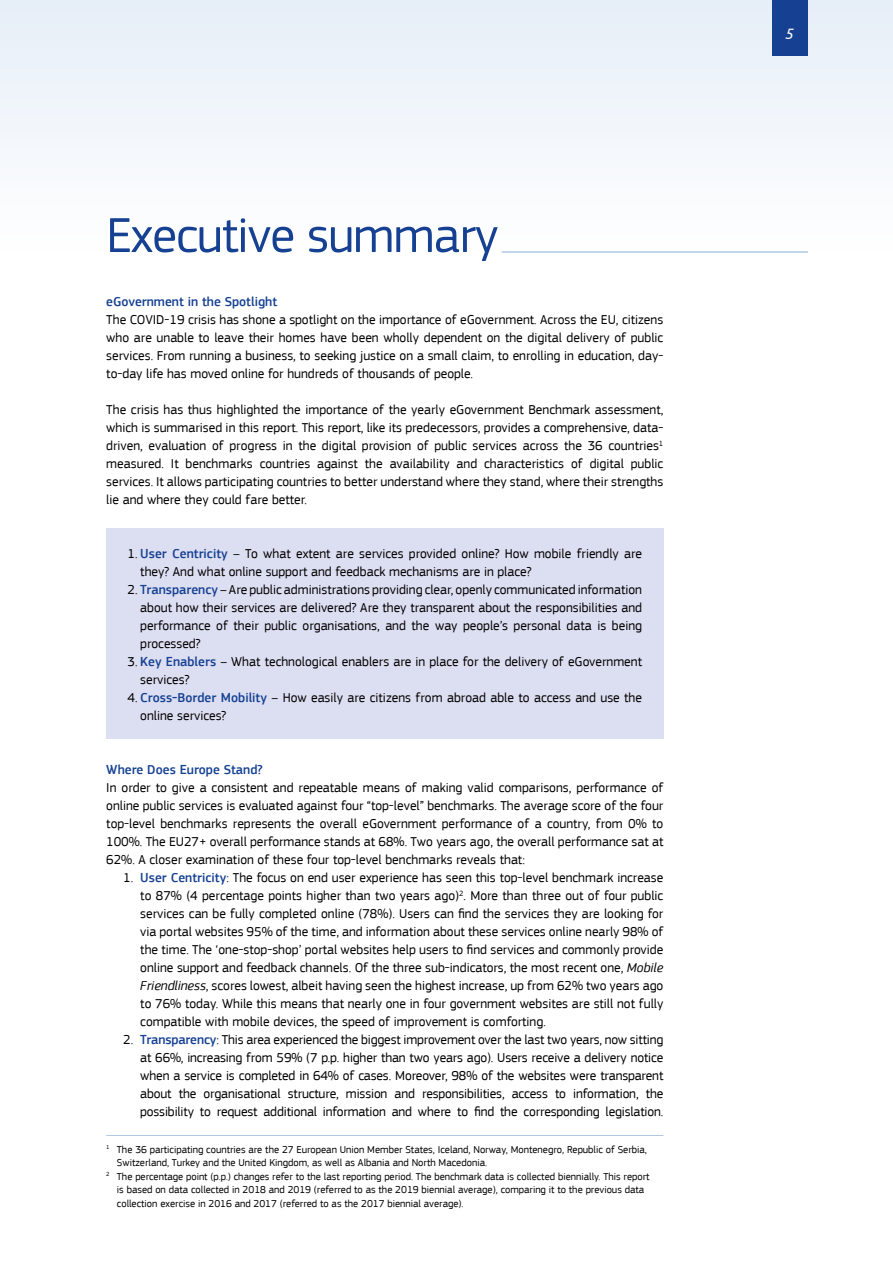
<style>
.page{position:relative;width:893px;height:1263px;background:#fff}
.page>*{position:absolute;margin:0;border:0;box-sizing:border-box;transform-origin:0 0}
.t1{font:51px "EC Square Sans Pro";letter-spacing:-.02em;color:#164193}
.t2{font:italic 15px "Ubuntu";color:#fff}
.t3{font:13.5px/18px "EC Square Sans Pro";color:#000;text-align:justify}
.t4{font:500 13.5px "EC Square Sans Pro";color:#164193}
.t5{font:10.5px "EC Square Sans Pro";color:#000}
.s1{font-weight:500;color:#164193}
.s2{font-style:italic}
</style>
<div class="page">
<div style="left:0;top:0;width:893px;height:252px;background:#f2f6fb"></div>
<div style="left:772px;top:0;width:36px;height:55px;background:#164193"></div>
<div style="left:106px;top:528px;width:557px;height:211px;background:#dcdef1"></div>
<hr style="left:502px;top:251px;width:306px;height:2px;background:#aecae7">
<hr style="left:0;top:0;width:1px;height:634px;background:#fff">
<hr style="left:106px;top:1135px;width:557px;height:1px;background:#aecae7">
<h1 class="t1" style="left:106px;top:205px;width:394px">Executive summary</h1>
<p class="t4" style="left:106px;top:294px;width:172px">eGovernment in the Spotlight</p>
<p class="t3" style="left:106px;top:311px;width:559px">The COVID-19 crisis has shone a spotlight on the importance of eGovernment. Across the EU, citizens who are unable to leave their homes have been wholly dependent on the digital delivery of public services. From running a business, to seeking justice on a small claim, to enrolling in education, day&shy;to-day life has moved online for hundreds of thousands of people.</p>
<p class="t3" style="left:106px;top:401px;width:559px">The crisis has thus highlighted the importance of the yearly eGovernment Benchmark assessment, which is summarised in this report. This report, like its predecessors, provides a comprehensive, data&shy;driven, evaluation of progress in the digital provision of public services across the 36 countries<sup>1 </sup>measured. It benchmarks countries against the availability and characteristics of digital public services. It allows participating countries to better understand where they stand, where their strengths lie and where they could fare better.</p>
<p class="t3" style="left:140px;top:545px;width:503px;text-indent:-13px">1. <span class="s1">User Centricity</span> – To what extent are services provided online? How mobile friendly are they? And what online support and feedback mechanisms are in place?</p>
<p class="t3" style="left:140px;top:581px;width:503px;text-indent:-13px">2. <span class="s1">Transparency</span> – Are public administrations providing clear, openly communicated information about how their services are delivered? Are they transparent about the responsibilities and performance of their public organisations, and the way people’s personal data is being processed?</p>
<p class="t3" style="left:140px;top:653px;width:503px;text-indent:-13px">3. <span class="s1">Key Enablers</span> – What technological enablers are in place for the delivery of eGovernment services?</p>
<p class="t3" style="left:140px;top:689px;width:503px;text-indent:-13px">4. <span class="s1">Cross-Border Mobility</span> – How easily are citizens from abroad able to access and use the online services?</p>
<p class="t4" style="left:106px;top:762px;width:158px">Where Does Europe Stand?</p>
<p class="t3" style="left:106px;top:779px;width:559px">In order to give a consistent and repeatable means of making valid comparisons, performance of online public services is evaluated against four “top-level” benchmarks. The average score of the four top-level benchmarks represents the overall eGovernment performance of a country, from 0% to 100%. The EU27+ overall performance stands at 68%. Two years ago, the overall performance sat at 62%. A closer examination of these four top-level benchmarks reveals that:</p>
<p class="t3" style="left:140px;top:869px;width:525px;text-indent:-17px">1. <span class="s1">User Centricity</span>: The focus on end user experience has seen this top-level benchmark increase to 87% (4 percentage points higher than two years ago)<sup>2</sup>. More than three out of four public services can be fully completed online (78%). Users can find the services they are looking for via portal websites 95% of the time, and information about these services online nearly 98% of the time. The ‘one-stop-shop’ portal websites help users to find services and commonly provide online support and feedback channels. Of the three sub-indicators, the most recent one, <span class="s2">Mobile Friendliness</span>, scores lowest, albeit having seen the highest increase, up from 62% two years ago to 76% today. While this means that nearly one in four government websites are still not fully compatible with mobile devices, the speed of improvement is comforting.</p>
<p class="t3" style="left:140px;top:1031px;width:525px;text-indent:-17px">2. <span class="s1">Transparency</span>: This area experienced the biggest improvement over the last two years, now sitting at 66%, increasing from 59% (7 p.p. higher than two years ago). Users receive a delivery notice when a service is completed in 64% of cases. Moreover, 98% of the websites were transparent about the organisational structure, mission and responsibilities, access to information, the possibility to request additional information and where to find the corresponding legislation.</p>
<p class="t5" style="left:106px;top:1143px;width:542px"><sup>1</sup> The 36 participating countries are the 27 European Union Member States, Iceland, Norway, Montenegro, Republic of Serbia,</p>
<p class="t5" style="left:117px;top:1156px;width:372px">Switzerland, Turkey and the United Kingdom, as well as Albania and North Macedonia.</p>
<p class="t5" style="left:106px;top:1170px;width:545px"><sup>2</sup> The percentage point (p.p.) changes refer to the last reporting period. The benchmark data is collected biennially. This report</p>
<p class="t5" style="left:117px;top:1183px;width:529px">is based on data collected in 2018 and 2019 (referred to as the 2019 biennial average), comparing it to the previous data</p>
<p class="t5" style="left:117px;top:1197px;width:348px">collection exercise in 2016 and 2017 (referred to as the 2017 biennial average).</p>
<p class="t2" style="left:785px;top:24px;width:10px">5</p>
</div>
